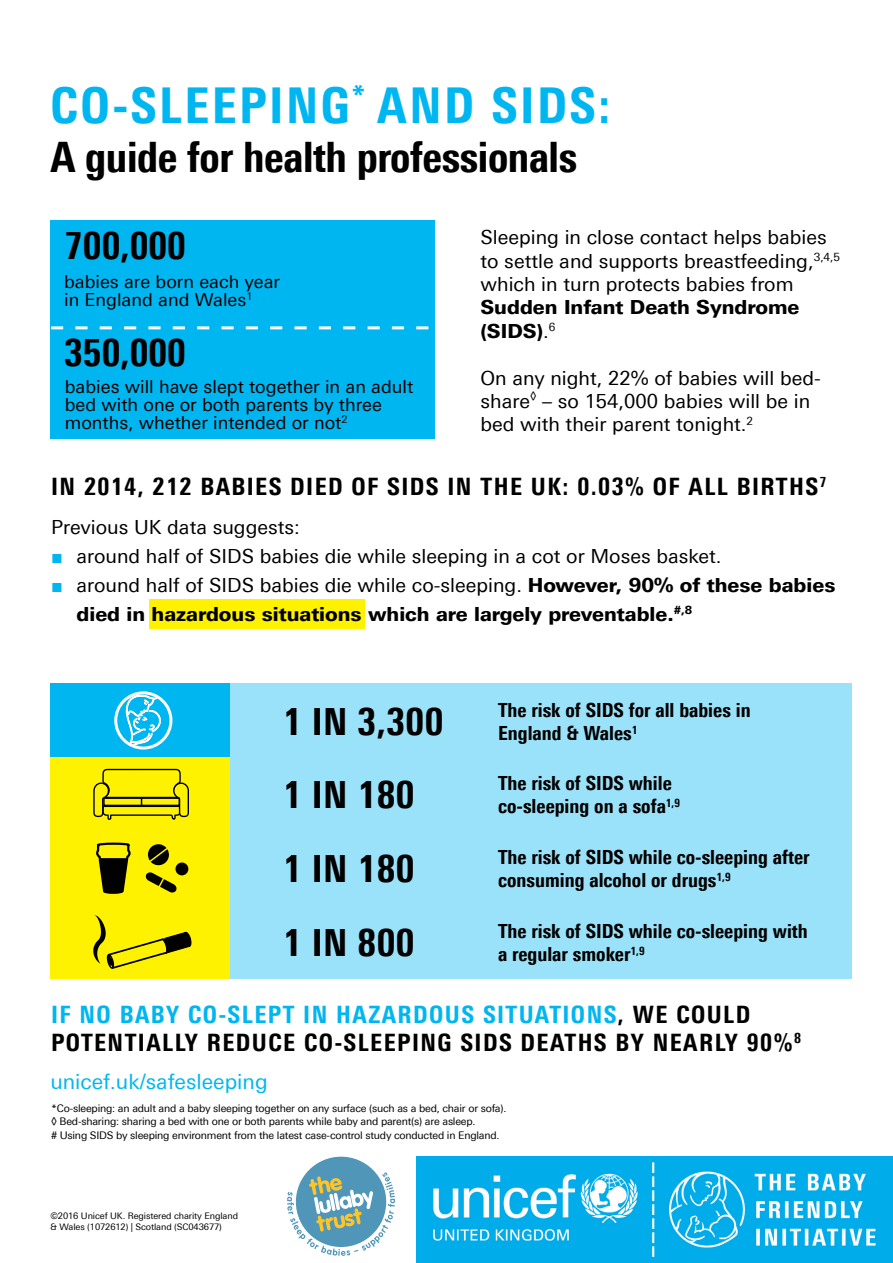
<style>
.page{position:relative;width:893px;height:1263px;background:#fff}
.page>*{position:absolute;margin:0;border:0;box-sizing:border-box;transform-origin:0 0}
.t1{font:800 condensed 49.5px "Univers Next Pro";letter-spacing:.05em;color:#00b6f1}
.t2{font:800 condensed 42px "Univers Next Pro";letter-spacing:-.01em;color:#000}
.t3{font:800 condensed 37.5px "Univers Next Pro";letter-spacing:.01em;color:#000}
.t4{font:800 condensed 24px/28.5px "Univers Next Pro";letter-spacing:.06em;color:#000}
.t5{font:21px "Univers Next Pro";color:#00b6f1}
.t6{font:19.5px/23.4px "Univers Next Pro";color:#000}
.t7{font:800 condensed 19.5px/23.4px "Univers Next Pro";color:#000}
.t8{font:800 19.5px/23.4px "Univers Next Pro";color:#000}
.t9{font:18px/18px "Univers Next Pro";color:#000}
.t10{font:800 condensed 11.4px "Univers Next Pro";color:#000}
.t11{font:10.5px/13.5px "Univers Next Pro";letter-spacing:-.02em;color:#000}
.t12{font:9px/10.8px "Univers Next Pro";letter-spacing:-.01em;color:#000}
.s1{font-weight:400}
.s2{font-family:"Arial";color:#00b6f1}
.s3{font-family:"Arial";font-weight:400;color:#00b6f1}
.s4{color:#00b6f1}
</style>
<div class="page">
<div style="left:149px;top:600px;width:216px;height:29px;background:#fff200"></div>
<div style="left:296px;top:1157px;width:90px;height:90px;background:#5096b9;border-radius:50%"></div>
<svg style="left:287px;top:1172px;width:108px;height:84px"></svg>
<img style="left:417px;top:1156px;width:476px;height:107px">
<div style="left:50px;top:220px;width:384px;height:219px;background:#00b6f1"></div>
<svg style="left:51px;top:326px;width:377px;height:3px"></svg>
<div style="left:50px;top:757px;width:802px;height:74px;background:#9ae2f9"></div>
<div style="left:50px;top:757px;width:180px;height:74px;background:#fff200"></div>
<div style="left:50px;top:831px;width:802px;height:74px;background:#9ae2f9"></div>
<div style="left:50px;top:831px;width:180px;height:74px;background:#fff200"></div>
<svg style="left:93px;top:768px;width:96px;height:126px"></svg>
<div style="left:50px;top:905px;width:802px;height:74px;background:#9ae2f9"></div>
<div style="left:50px;top:905px;width:180px;height:74px;background:#fff200"></div>
<svg style="left:93px;top:915px;width:99px;height:54px"></svg>
<div style="left:50px;top:683px;width:802px;height:74px;background:#9ae2f9"></div>
<div style="left:50px;top:683px;width:180px;height:74px;background:#00b6f1"></div>
<div style="left:114px;top:691px;width:58px;height:58px;border:3px solid #fff;border-radius:50%"></div>
<svg style="left:124px;top:691px;width:38px;height:59px"></svg>
<h1 class="t1" style="left:50px;top:75px;width:562px">CO-SLEEPING<sup>*</sup> AND SIDS:</h1>
<h2 class="t2" style="left:50px;top:132px;width:528px">A guide for health professionals</h2>
<h3 class="t3" style="left:64px;top:223px;width:123px">700,000</h3>
<p class="t9" style="left:64px;top:272px;width:217px">babies are born each year in England and Wales<sup>1</sup></p>
<h3 class="t3" style="left:64px;top:330px;width:123px">350,000</h3>
<p class="t9" style="left:65px;top:378px;width:350px">babies will have slept together in an adult bed with one or both parents by three months, whether intended or not<sup>2</sup></p>
<p class="t6" style="left:480px;top:226px;width:361px">Sleeping in close contact helps babies to settle and supports breastfeeding,<sup>3,4,5 </sup>which in turn protects babies from</p>
<p class="t8" style="left:480px;top:295px;width:320px">Sudden Infant Death Syndrome (SIDS)<span class="s1">.</span><sup>6</sup></p>
<p class="t6" style="left:480px;top:366px;width:342px">On any night, 22% of babies will bed&shy;share<sup>◊</sup> – so 154,000 babies will be in bed with their parent tonight.<sup>2</sup></p>
<p class="t4" style="left:51px;top:472px;width:777px">IN 2014, 212 BABIES DIED OF SIDS IN THE UK: 0.03% OF ALL BIRTHS<sup>7</sup></p>
<p class="t6" style="left:51px;top:516px;width:250px">Previous UK data suggests:</p>
<p class="t6" style="left:51px;top:544px;width:672px"><span class="s2">■</span> around half of SIDS babies die while sleeping in a cot or Moses basket.</p>
<p class="t8" style="left:77px;top:571px;width:760px;line-height:28.5px;text-indent:-26px"><span class="s3">■</span> <span class="s1">around half of SIDS babies die while co-sleeping.</span> However, 90% of these babies died in hazardous situations which are largely preventable.<sup>#,8</sup></p>
<h3 class="t3" style="left:283px;top:699px;width:162px">1 IN 3,300</h3>
<h3 class="t3" style="left:283px;top:772px;width:133px">1 IN 180</h3>
<p class="t7" style="left:498px;top:698px;width:254px">The risk of SIDS for all babies in<br>England &amp; Wales</p>
<p class="t10" style="left:632px;top:723px;width:7px">1</p>
<p class="t7" style="left:498px;top:771px;width:175px">The risk of SIDS while co-sleeping on a sofa</p>
<p class="t10" style="left:666px;top:796px;width:16px">1,9</p>
<h3 class="t3" style="left:283px;top:846px;width:133px">1 IN 180</h3>
<p class="t7" style="left:498px;top:845px;width:313px">The risk of SIDS while co-sleeping after consuming alcohol or drugs<sup>1,9</sup></p>
<h3 class="t3" style="left:283px;top:920px;width:133px">1 IN 800</h3>
<p class="t7" style="left:498px;top:919px;width:311px">The risk of SIDS while co-sleeping with a regular smoker<sup>1,9</sup></p>
<p class="t4" style="left:51px;top:1000px;width:751px"><span class="s4">IF NO BABY CO-SLEPT IN HAZARDOUS SITUATIONS</span>, WE COULD<br>POTENTIALLY REDUCE CO-SLEEPING SIDS DEATHS BY NEARLY 90%<sup>8</sup></p>
<p class="t5" style="left:50px;top:1070px;width:219px">unicef.uk/safesleeping</p>
<p class="t11" style="left:51px;top:1101px;width:457px">*Co-sleeping: an adult and a baby sleeping together on any surface (such as a bed, chair or sofa). ◊ Bed-sharing: sharing a bed with one or both parents while baby and parent(s) are asleep.<br># Using SIDS by sleeping environment from the latest case-control study conducted in England.</p>
<p class="t12" style="left:50px;top:1211px;width:189px">©2016 Unicef UK. Registered charity England &amp; Wales (1072612) | Scotland (SC043677)</p>
</div>
